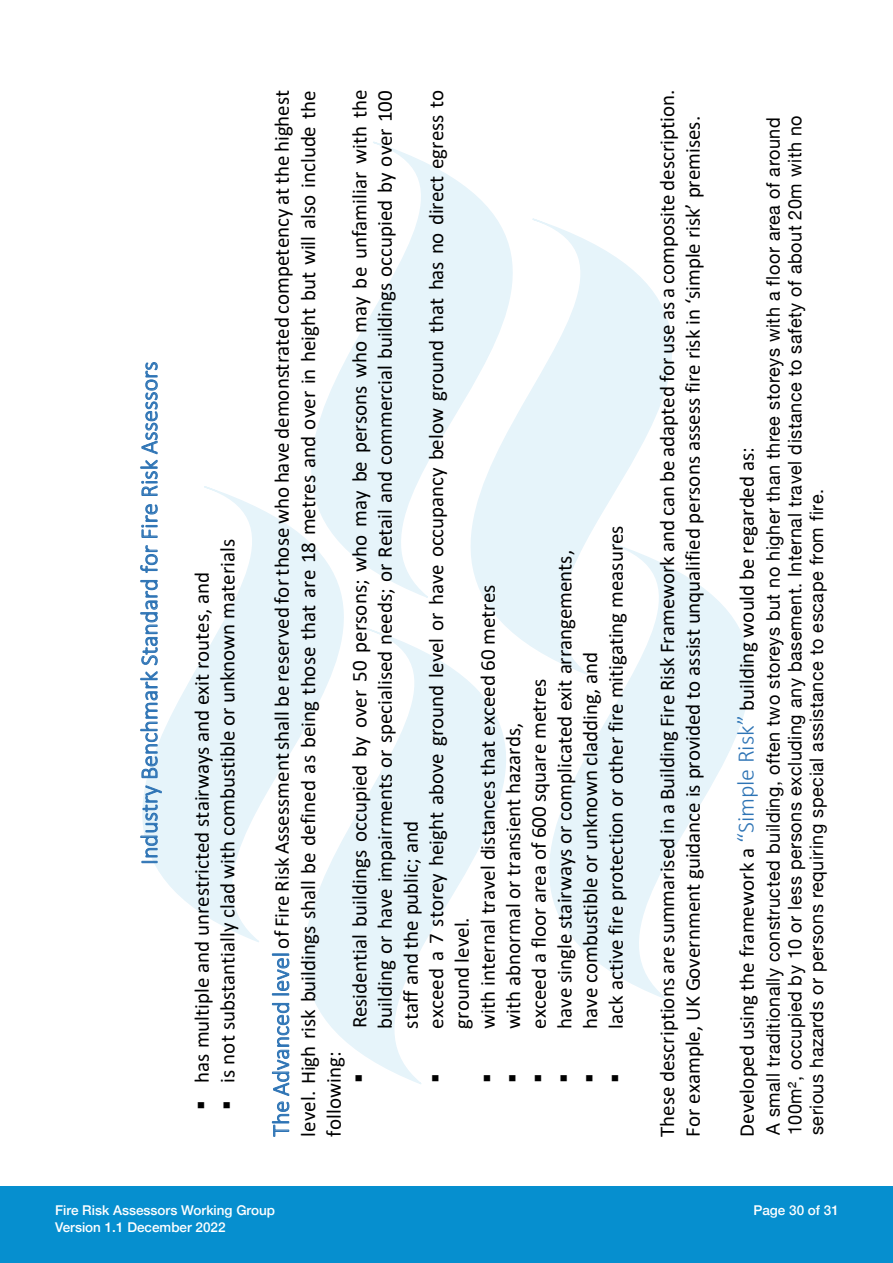
<style>
.page{position:relative;width:893px;height:1263px;background:#fff}
.page>*{position:absolute;margin:0;border:0;box-sizing:border-box;transform-origin:0 0}
.t1{font:300 24px "Calibri";color:#2e74b5}
.t2{font:21px/26.1px "Calibri";color:#000}
.t3{font:18.75px/21.6px "Helvetica Neue";letter-spacing:.03em;color:#000;scale:.96 1}
.t4{font:500 13.5px/16.2px "Helvetica Neue";color:#fff}
.s1{font-weight:300;font-size:24px;color:#2e74b5}
</style>
<div class="page">
<div style="left:0;top:1186px;width:893px;height:77px;background:#068fcf"></div>
<svg style="left:373px;top:141px;width:122px;height:76px"></svg>
<svg style="left:311px;top:217px;width:361px;height:325px"></svg>
<svg style="left:204px;top:485px;width:346px;height:142px"></svg>
<svg style="left:142px;top:627px;width:280px;height:457px"></svg>
<svg style="left:350px;top:542px;width:401px;height:458px"></svg>
<p class="t1" style="left:134px;top:865px;width:505px;rotate:-90deg">Industry Benchmark Standard for Fire Risk Assessors</p>
<p class="t2" style="left:214px;top:1109px;width:572px;rotate:-90deg">▪ is not substantially clad with combustible or unknown materials</p>
<p class="t2" style="left:188px;top:1109px;width:539px;rotate:-90deg">▪ has multiple and unrestricted stairways and exit routes, and</p>
<p class="t2" style="left:268px;top:1136px;width:1048px;text-align:justify;rotate:-90deg"><span class="s1">The Advanced level</span> of Fire Risk Assessment shall be reserved for those who have demonstrated competency at the highest level. High risk buildings shall be defined as being those that are 18 metres and over in height but will also include the following:</p>
<p class="t2" style="left:346px;top:1028px;width:940px;line-height:25.7px;text-align:justify;text-indent:-54px;rotate:-90deg">▪ Residential buildings occupied by over 50 persons; who may be persons who may be unfamiliar with the building or have impairments or specialised needs; or Retail and commercial buildings occupied by over 100 staff and the public; and</p>
<p class="t2" style="left:423px;top:1028px;width:940px;line-height:25.5px;text-indent:-54px;rotate:-90deg">▪ exceed a 7 storey height above ground level or have occupancy below ground that has no direct egress to ground level.</p>
<p class="t2" style="left:474px;top:1082px;width:499px;rotate:-90deg">▪ with internal travel distances that exceed 60 metres</p>
<p class="t2" style="left:500px;top:1082px;width:361px;rotate:-90deg">▪ with abnormal or transient hazards,</p>
<p class="t2" style="left:602px;top:1082px;width:559px;rotate:-90deg">▪ lack active fire protection or other fire mitigating measures</p>
<p class="t2" style="left:551px;top:1082px;width:534px;rotate:-90deg">▪ have single stairways or complicated exit arrangements,</p>
<p class="t2" style="left:577px;top:1082px;width:432px;rotate:-90deg">▪ have combustible or unknown cladding, and</p>
<p class="t2" style="left:525px;top:1082px;width:405px;rotate:-90deg">▪ exceed a floor area of 600 square metres</p>
<p class="t2" style="left:653px;top:1136px;width:1048px;rotate:-90deg">These descriptions are summarised in a Building Fire Risk Framework and can be adapted for use as a composite description.<br>For example, UK Government guidance is provided to assist unqualified persons assess fire risk in ‘simple risk’ premises.</p>
<p class="t2" style="left:733px;top:1136px;width:1048px;rotate:-90deg">Developed using the framework a <span class="s1">“Simple Risk”</span> building would be regarded as:<br>A small traditionally constructed building, no higher than two storey's with a floor area less than 100m<sup>2</sup>, occupied by 10 or</p>
<p class="t2" style="left:785px;top:1136px;width:1047px;rotate:-90deg">less persons excluding any basement. Internal travel distance to safety less than 20m with no serious hazards or persons</p>
<p class="t3" style="left:763px;top:1135px;width:1064px;rotate:-90deg">A small traditionally constructed building, often two storeys but no higher than three storeys with a floor area of around<br>100m², occupied by 10 or less persons excluding any basement. Internal travel distance to safety of about 20m with no</p>
<p class="t3" style="left:807px;top:1135px;width:674px;rotate:-90deg">serious hazards or persons requiring special assistance to escape from fire.</p>
<p class="t2" style="left:811px;top:1136px;width:406px;rotate:-90deg">requiring special assistance to escape from fire.</p>
<p class="t4" style="left:55px;top:1201px;width:221px">Fire Risk Assessors Working Group<br>Version 1.1 December 2022</p>
<p class="t4" style="left:753px;top:1201px;width:87px">Page 30 of 31</p>
</div>
